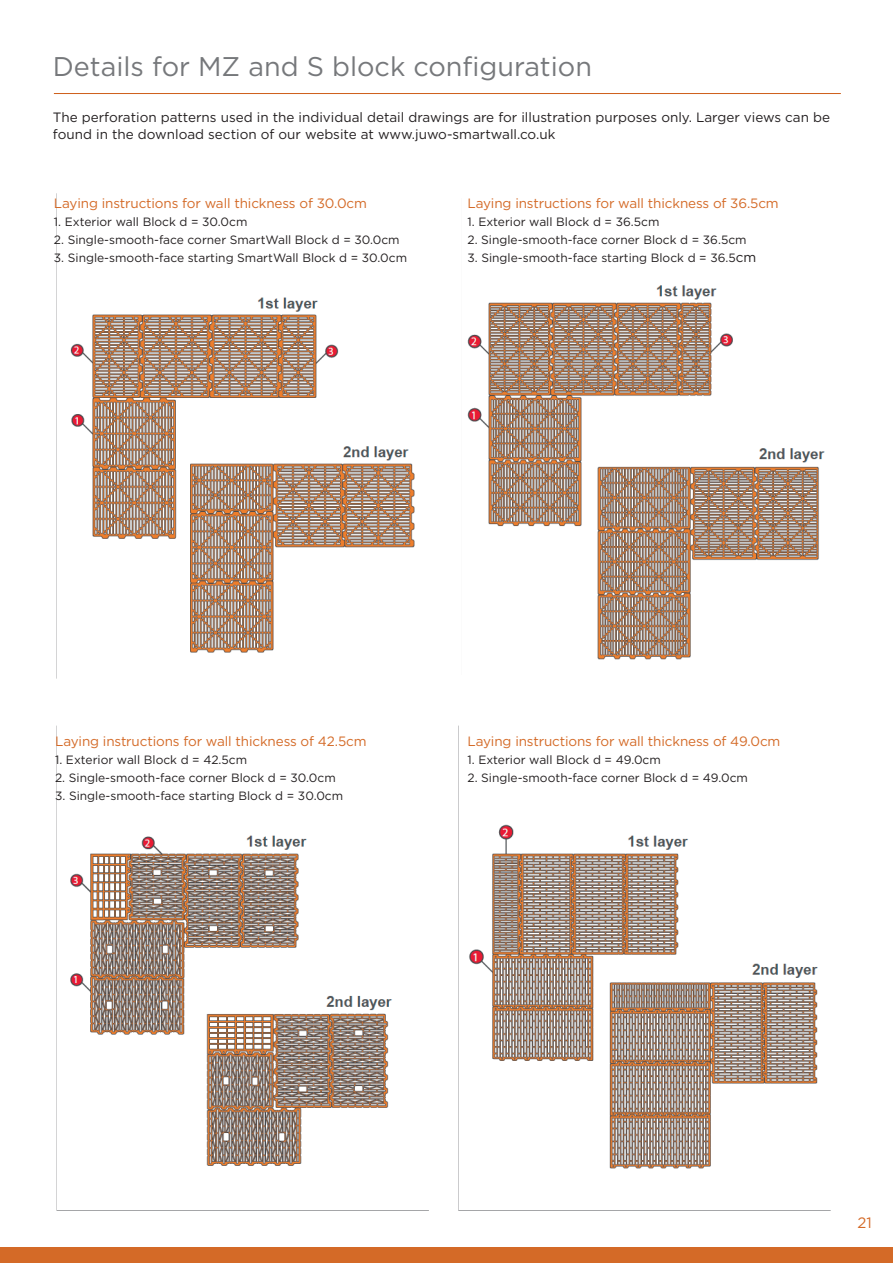
<style>
.page{position:relative;width:893px;height:1263px;background:#fff}
.page>*{position:absolute;margin:0;border:0;box-sizing:border-box;transform-origin:0 0}
.t1{font:27px "Gotham";color:#76787b}
.t2{font:15px "Gotham";color:#d46a27}
.t3{font:13.5px "Gotham";letter-spacing:-.01em;color:#d46a27}
.t4{font:13.5px/16.5px "Gotham";color:#231f20}
.t5{font:12px "Gotham";color:#231f20}
.s1{font-size:13.5px}
</style>
<div class="page">
<hr style="left:54px;top:93px;width:787px;height:1px;background:#ce5e19">
<img style="left:56px;top:193px;width:775px;height:1018px">
<div style="left:473px;top:200px;width:347px;height:83px;background:#fff"></div>
<div style="left:76px;top:196px;width:347px;height:84px;background:#fff"></div>
<div style="left:194px;top:680px;width:495px;height:40px;background:#fff"></div>
<div style="left:472px;top:729px;width:346px;height:83px;background:#fff"></div>
<div style="left:61px;top:725px;width:346px;height:83px;background:#fff"></div>
<div style="left:0;top:1248px;width:893px;height:15px;background:#d46a27"></div>
<h1 class="t1" style="left:53px;top:49px;width:541px">Details for MZ and S block configuration</h1>
<p class="t4" style="left:53px;top:109px;width:779px">The perforation patterns used in the individual detail drawings are for illustration purposes only. Larger views can be found in the download section of our website at www.juwo-smartwall.co.uk</p>
<p class="t3" style="left:54px;top:195px;width:315px">Laying instructions for wall thickness of 30.0cm</p>
<p class="t5" style="left:54px;top:214px;width:195px">1. Exterior wall Block d = 30.0cm</p>
<p class="t5" style="left:54px;top:232px;width:347px">2. Single-smooth-face corner SmartWall Block d = 30.0cm</p>
<p class="t5" style="left:54px;top:250px;width:355px">3. Single-smooth-face starting SmartWall Block d = 30.0cm</p>
<p class="t3" style="left:467px;top:195px;width:313px">Laying instructions for wall thickness of 36.5cm</p>
<p class="t5" style="left:467px;top:214px;width:193px">1. Exterior wall Block d = 36.5cm</p>
<p class="t5" style="left:467px;top:232px;width:281px">2. Single-smooth-face corner Block d = 36.5cm</p>
<p class="t5" style="left:467px;top:250px;width:290px">3. Single-smooth-face starting Block d = 36.5<span class="s1">cm</span></p>
<p class="t3" style="left:55px;top:733px;width:313px">Laying instructions for wall thickness of 42.5cm</p>
<p class="t5" style="left:55px;top:752px;width:194px">1. Exterior wall Block d = 42.5cm</p>
<p class="t5" style="left:55px;top:770px;width:282px">2. Single-smooth-face corner Block d = 30.0cm</p>
<p class="t5" style="left:55px;top:788px;width:290px">3. Single-smooth-face starting Block d = 30.0cm</p>
<p class="t3" style="left:467px;top:733px;width:314px">Laying instructions for wall thickness of 49.0cm</p>
<p class="t5" style="left:467px;top:752px;width:195px">1. Exterior wall Block d = 49.0cm</p>
<p class="t5" style="left:467px;top:770px;width:282px">2. Single-smooth-face corner Block d = 49.0cm</p>
<p class="t2" style="left:857px;top:1213px;width:16px">21</p>
</div>
